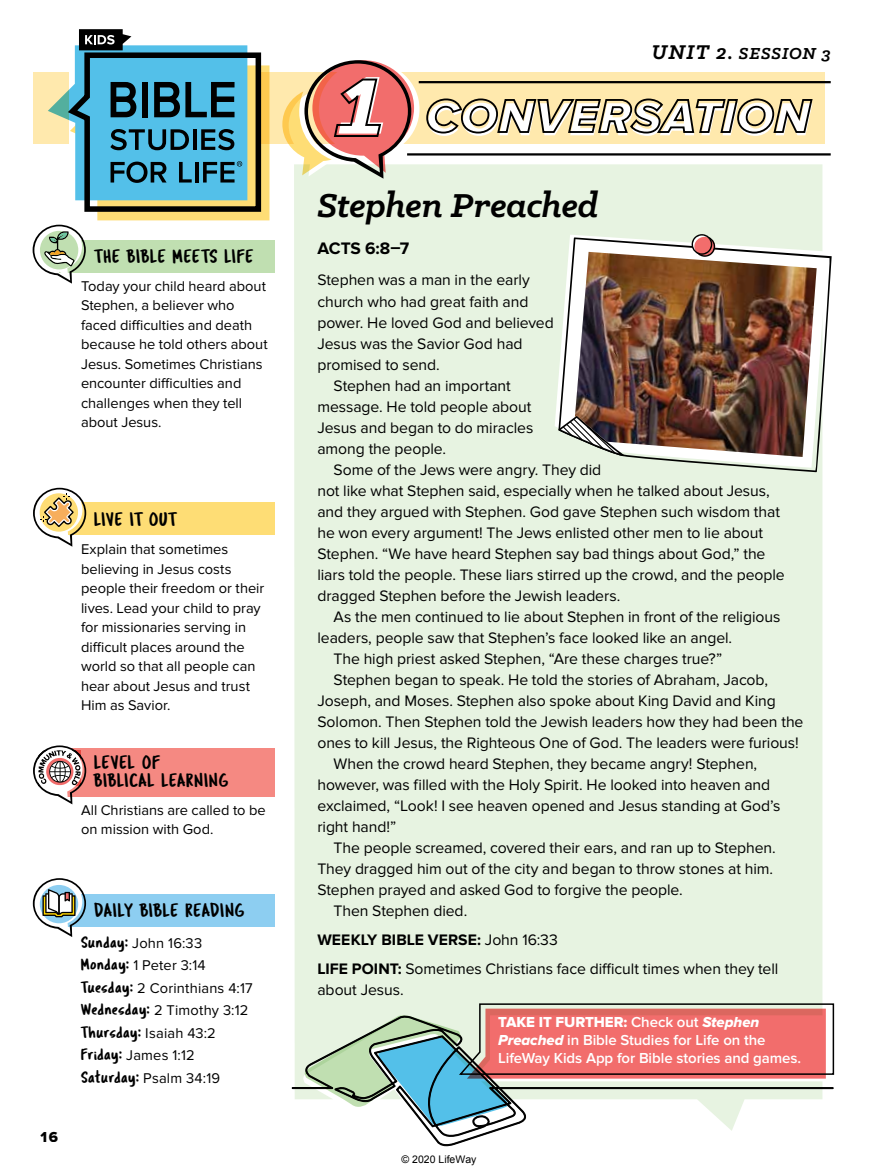
<style>
.page{position:relative;width:878px;height:1175px;background:#fff}
.page>*{position:absolute;margin:0;border:0;box-sizing:border-box;transform-origin:0 0}
.t1{font:italic 700 37.5px "Klinic Slab";letter-spacing:-.01em;color:#000}
.t2{font:19.5px/18.8px "Tragic Marker";letter-spacing:.03em;color:#000}
.t3{font:19.5px "Tragic Marker";letter-spacing:.01em;color:#000}
.t4{font:italic 700 18px "Klinic Slab";letter-spacing:.095em;color:#000}
.t5{font:700 17.25px "Proxima Nova";color:#000}
.t6{font:15.75px/29.1px "Proxima Nova";letter-spacing:-.005em;color:#000}
.t7{font:600 15px/18px "Proxima Nova";letter-spacing:-.005em;color:#fff}
.t8{font:15px "Proxima Nova Extrabld";letter-spacing:-.005em;color:#fff}
.t9{font:15px "Proxima Nova Extrabld";color:#000}
.t10{font:14.7px/19.5px "Proxima Nova";color:#000}
.t11{font:10.5px "Arial";color:#000}
.s1{font-size:22.5px}
.s2{font-family:"Tragic Marker";font-size:16.5px}
.s3{font-weight:700}
.s4{font-family:"Proxima Nova";font-weight:600}
.s5{font-family:"Proxima Nova Extrabld It"}
.s6{font-family:"Proxima Nova Extrabld It";font-weight:400}
</style>
<div class="page">
<div style="left:294px;top:164px;width:528px;height:851px;background:#e7f3e1"></div>
<div style="left:59px;top:240px;width:215px;height:33px;background:#c0dfb1"></div>
<div style="left:59px;top:894px;width:215px;height:33px;background:#8dcef1"></div>
<div style="left:59px;top:747px;width:215px;height:49px;background:#f58982"></div>
<div style="left:59px;top:502px;width:215px;height:33px;background:#fedd75"></div>
<div style="left:258px;top:73px;width:566px;height:71px;background:#ffe9ad"></div>
<svg style="left:282px;top:60px;width:132px;height:119px"></svg>
<hr style="left:418px;top:81px;width:412px;height:2px;background:#000">
<hr style="left:407px;top:153px;width:423px;height:2px;background:#000">
<svg style="left:303px;top:1002px;width:531px;height:87px;background:#ceb1a4"></svg>
<svg style="left:292px;top:1015px;width:541px;height:131px"></svg>
<svg style="left:426px;top:98px;width:387px;height:38px"></svg>
<svg style="left:33px;top:878px;width:53px;height:59px"></svg>
<svg style="left:33px;top:487px;width:53px;height:59px"></svg>
<svg style="left:554px;top:235px;width:269px;height:233px"></svg>
<svg style="left:558px;top:237px;width:273px;height:235px"></svg>
<svg style="left:558px;top:416px;width:17px;height:40px"></svg>
<svg style="left:691px;top:234px;width:24px;height:18px"></svg>
<svg style="left:694px;top:237px;width:21px;height:19px"></svg>
<img style="left:575px;top:252px;width:241px;height:205px">
<svg style="left:32px;top:29px;width:237px;height:254px"></svg>
<svg style="left:33px;top:745px;width:53px;height:59px"></svg>
<p class="t4" style="left:651px;top:42px;width:180px"><span class="s1">UNIT 2.</span> SESSION 3</p>
<p class="t2" style="left:94px;top:246px;width:161px">THE BIBLE MEETS LIFE</p>
<p class="t10" style="left:81px;top:276px;width:188px">Today your child heard about<br>Stephen, a believer who faced difficulties and death because he told others about<br>Jesus. Sometimes Christians encounter difficulties and challenges when they tell about Jesus.</p>
<p class="t3" style="left:94px;top:507px;width:84px">LIVE IT OUT</p>
<p class="t10" style="left:81px;top:539px;width:185px">Explain that sometimes believing in Jesus costs people their freedom or their lives. Lead your child to pray for missionaries serving in difficult places around the world so that all people can hear about Jesus and trust<br>Him as Savior.</p>
<p class="t2" style="left:94px;top:752px;width:136px">LEVEL OF<br>BIBLICAL LEARNING</p>
<p class="t10" style="left:81px;top:800px;width:186px">All Christians are called to be on mission with God.</p>
<p class="t9" style="left:40px;top:1128px;width:19px">16</p>
<p class="t2" style="left:94px;top:900px;width:152px">DAILY BIBLE READING</p>
<p class="t10" style="left:81px;top:931px;width:173px;line-height:22.5px"><span class="s2">Sunday:</span> John 16:33<br><span class="s2">Monday:</span> 1 Peter 3:14<br><span class="s2">Tuesday:</span> 2 Corinthians 4:17<br><span class="s2">Wednesday:</span> 2 Timothy 3:12<br><span class="s2">Thursday:</span> Isaiah 43:2<br><span class="s2">Friday:</span> James 1:12<br><span class="s2">Saturday:</span> Psalm 34:19</p>
<h1 class="t1" style="left:317px;top:181px;width:282px">Stephen Preached</h1>
<p class="t5" style="left:317px;top:238px;width:93px">ACTS 6:8–7</p>
<p class="t6" style="left:317px;top:266px;width:214px">Stephen was a man in the early</p>
<p class="t6" style="left:317px;top:287px;width:212px">church who had great faith and</p>
<p class="t6" style="left:317px;top:308px;width:238px">power. He loved God and believed</p>
<p class="t6" style="left:317px;top:329px;width:207px">Jesus was the Savior God had</p>
<p class="t6" style="left:317px;top:350px;width:122px">promised to send.</p>
<p class="t6" style="left:333px;top:371px;width:179px">Stephen had an important</p>
<p class="t6" style="left:317px;top:392px;width:215px">message. He told people about</p>
<p class="t6" style="left:317px;top:413px;width:217px">Jesus and began to do miracles</p>
<p class="t6" style="left:317px;top:434px;width:128px">among the people.</p>
<p class="t6" style="left:333px;top:455px;width:269px">Some of the Jews were angry. They did</p>
<p class="t6" style="left:317px;top:476px;width:454px">not like what Stephen said, especially when he talked about Jesus,</p>
<p class="t6" style="left:317px;top:497px;width:464px">and they argued with Stephen. God gave Stephen such wisdom that</p>
<p class="t6" style="left:317px;top:518px;width:447px">he won every argument! The Jews enlisted other men to lie about</p>
<p class="t6" style="left:317px;top:539px;width:449px">Stephen. “We have heard Stephen say bad things about God,” the</p>
<p class="t6" style="left:317px;top:560px;width:469px">liars told the people. These liars stirred up the crowd, and the people</p>
<p class="t6" style="left:317px;top:581px;width:302px">dragged Stephen before the Jewish leaders.</p>
<p class="t6" style="left:333px;top:602px;width:448px">As the men continued to lie about Stephen in front of the religious</p>
<p class="t6" style="left:317px;top:623px;width:414px">leaders, people saw that Stephen’s face looked like an angel.</p>
<p class="t6" style="left:333px;top:644px;width:390px">The high priest asked Stephen, “Are these charges true?”</p>
<p class="t6" style="left:333px;top:665px;width:436px">Stephen began to speak. He told the stories of Abraham, Jacob,</p>
<p class="t6" style="left:317px;top:686px;width:460px">Joseph, and Moses. Stephen also spoke about King David and King</p>
<p class="t6" style="left:317px;top:707px;width:487px">Solomon. Then Stephen told the Jewish leaders how they had been the</p>
<p class="t6" style="left:317px;top:728px;width:483px">ones to kill Jesus, the Righteous One of God. The leaders were furious!</p>
<p class="t6" style="left:333px;top:749px;width:425px">When the crowd heard Stephen, they became angry! Stephen,</p>
<p class="t6" style="left:317px;top:770px;width:454px">however, was filled with the Holy Spirit. He looked into heaven and</p>
<p class="t6" style="left:317px;top:791px;width:464px">exclaimed, “Look! I see heaven opened and Jesus standing at God’s</p>
<p class="t6" style="left:317px;top:812px;width:80px">right hand!”</p>
<p class="t6" style="left:333px;top:833px;width:442px">The people screamed, covered their ears, and ran up to Stephen.</p>
<p class="t6" style="left:317px;top:854px;width:455px">They dragged him out of the city and began to throw stones at him.</p>
<p class="t6" style="left:317px;top:875px;width:365px">Stephen prayed and asked God to forgive the people.</p>
<p class="t6" style="left:333px;top:896px;width:133px">Then Stephen died.</p>
<p class="t6" style="left:317px;top:925px;width:462px"><span class="s3">WEEKLY BIBLE VERSE:</span> John 16:33<br><span class="s3">LIFE POINT:</span> Sometimes Christians face difficult times when they tell</p>
<p class="t6" style="left:317px;top:975px;width:86px">about Jesus.</p>
<p class="t8" style="left:498px;top:1013px;width:263px">TAKE IT FURTHER: <span class="s4">Check out</span> <span class="s5">Stephen</span></p>
<p class="t7" style="left:498px;top:1031px;width:304px"><span class="s6">Preached</span> in Bible Studies for Life on the<br>LifeWay Kids App for Bible stories and games.</p>
<p class="t11" style="left:401px;top:1152px;width:76px">© 2020 LifeWay</p>
</div>
